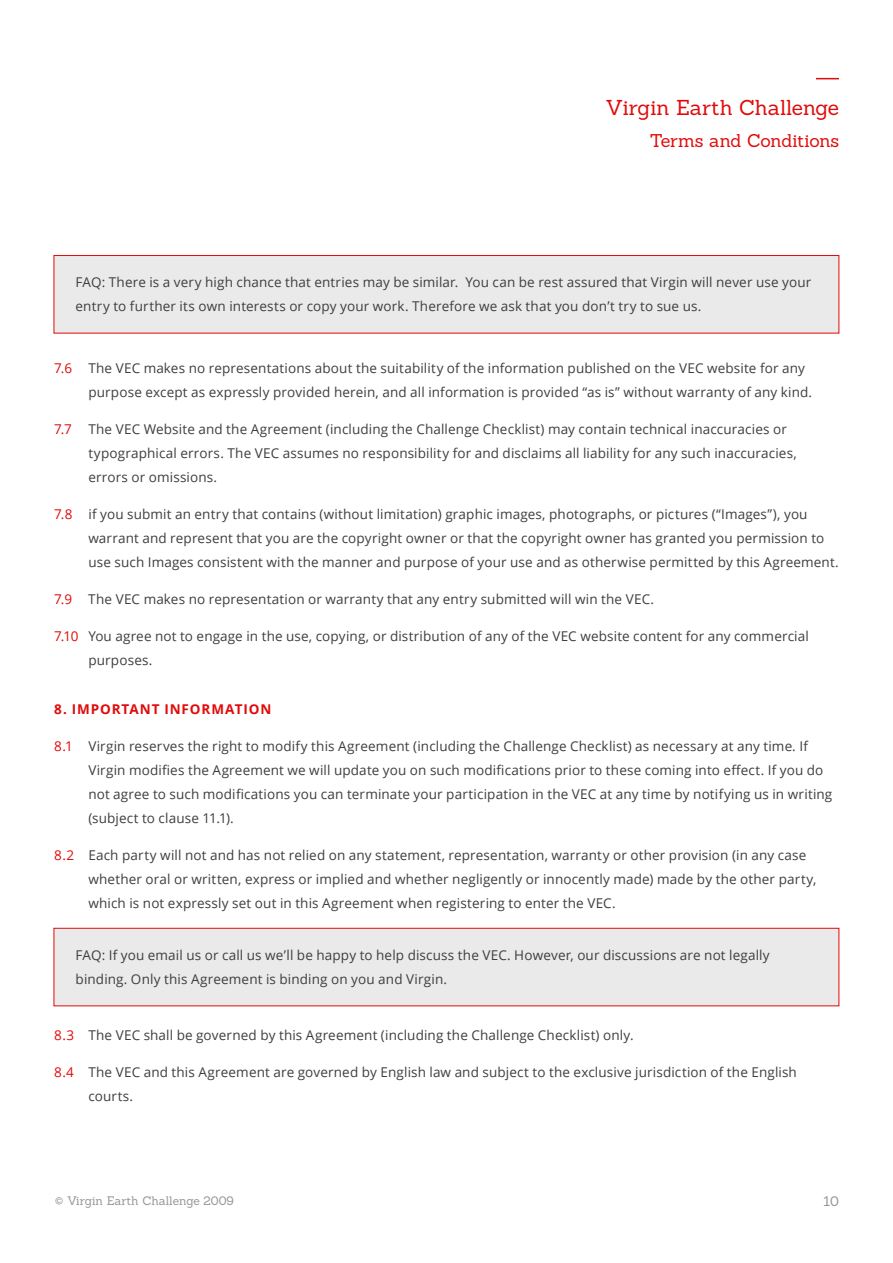
<style>
.page{position:relative;width:893px;height:1263px;background:#fff}
.page>*{position:absolute;margin:0;border:0;box-sizing:border-box;transform-origin:0 0}
.t1{font:21px "Sanchez";color:#e10a0a}
.t2{font:18px "Sanchez";letter-spacing:-.005em;color:#e10a0a}
.Bullet_Text{font:13.5px/24px "Open Sans";letter-spacing:.01em;color:#3e3e3f}
.Body_Text{font:13.5px/24px "Open Sans";letter-spacing:.01em;color:#3e3e3f}
.Sub_Section{font:700 13.5px "Open Sans";letter-spacing:.065em;color:#e10a0a}
.t3{font:13.5px "Sanchez";color:#949699}
.t4{font:12px "Sanchez";color:#949699}
.s1{color:#e10a0a}
</style>
<div class="page">
<svg style="left:816px;top:78px;width:23px;height:1px"></svg>
<div style="left:54px;top:255px;width:785px;height:78px;background:#eaeaeb"></div>
<div style="left:54px;top:255px;width:785px;height:78px;border:1px solid #e10a0a"></div>
<div style="left:54px;top:928px;width:785px;height:78px;background:#eaeaeb"></div>
<div style="left:54px;top:928px;width:785px;height:78px;border:1px solid #e10a0a"></div>
<h1 class="t1" style="left:605px;top:94px;width:235px">Virgin Earth Challenge</h1>
<h2 class="t2" style="left:650px;top:129px;width:191px">Terms and Conditions</h2>
<p class="Body_Text" style="left:76px;top:270px;width:737px">FAQ: There is a very high chance that entries may be similar. You can be rest assured that Virgin will never use your entry to further its own interests or copy your work. Therefore we ask that you don’t try to sue us.</p>
<p class="Bullet_Text" style="left:88px;top:356px;width:725px;text-indent:-34px"><span class="s1">7.6</span> The VEC makes no representations about the suitability of the information published on the VEC website for any purpose except as expressly provided herein, and all information is provided “as is” without warranty of any kind.</p>
<p class="Bullet_Text" style="left:88px;top:417px;width:710px;text-indent:-34px"><span class="s1">7.7</span> The VEC Website and the Agreement (including the Challenge Checklist) may contain technical inaccuracies or typographical errors. The VEC assumes no responsibility for and disclaims all liability for any such inaccuracies, errors or omissions.</p>
<p class="Bullet_Text" style="left:88px;top:502px;width:752px;text-indent:-34px"><span class="s1">7.8</span> if you submit an entry that contains (without limitation) graphic images, photographs, or pictures (“Images”), you warrant and represent that you are the copyright owner or that the copyright owner has granted you permission to use such Images consistent with the manner and purpose of your use and as otherwise permitted by this Agreement.</p>
<p class="Bullet_Text" style="left:54px;top:586px;width:601px"><span class="s1">7.9</span> The VEC makes no representation or warranty that any entry submitted will win the VEC.</p>
<p class="Bullet_Text" style="left:88px;top:623px;width:722px;text-indent:-34px"><span class="s1">7.10</span> You agree not to engage in the use, copying, or distribution of any of the VEC website content for any commercial purposes.</p>
<p class="Sub_Section" style="left:54px;top:700px;width:219px">8. IMPORTANT INFORMATION</p>
<p class="Bullet_Text" style="left:88px;top:733px;width:745px;text-indent:-34px"><span class="s1">8.1</span> Virgin reserves the right to modify this Agreement (including the Challenge Checklist) as necessary at any time. If Virgin modifies the Agreement we will update you on such modifications prior to these coming into effect. If you do not agree to such modifications you can terminate your participation in the VEC at any time by notifying us in writing (subject to clause 11.1).</p>
<p class="Bullet_Text" style="left:88px;top:842px;width:729px;text-indent:-34px"><span class="s1">8.2</span> Each party will not and has not relied on any statement, representation, warranty or other provision (in any case whether oral or written, express or implied and whether negligently or innocently made) made by the other party, which is not expressly set out in this Agreement when registering to enter the VEC.</p>
<p class="Body_Text" style="left:76px;top:943px;width:696px">FAQ: If you email us or call us we’ll be happy to help discuss the VEC. However, our discussions are not legally binding. Only this Agreement is binding on you and Virgin.</p>
<p class="Bullet_Text" style="left:54px;top:1023px;width:581px"><span class="s1">8.3</span> The VEC shall be governed by this Agreement (including the Challenge Checklist) only.</p>
<p class="Bullet_Text" style="left:88px;top:1060px;width:710px;text-indent:-34px"><span class="s1">8.4</span> The VEC and this Agreement are governed by English law and subject to the exclusive jurisdiction of the English courts.</p>
<p class="t4" style="left:55px;top:1193px;width:180px">© Virgin Earth Challenge 2009</p>
<p class="t3" style="left:823px;top:1193px;width:17px">10</p>
</div>
